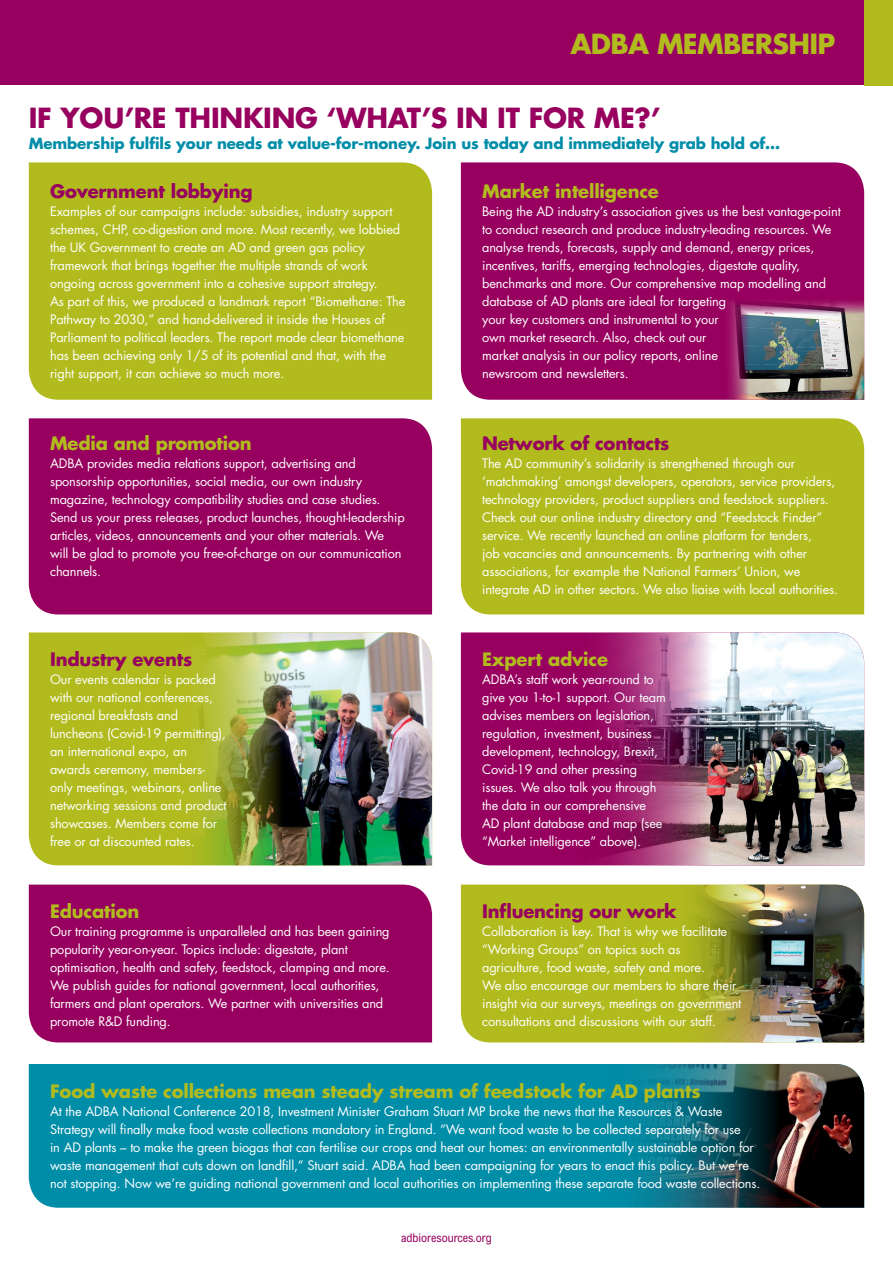
<style>
.page{position:relative;width:893px;height:1263px;background:#fff}
.page>*{position:absolute;margin:0;border:0;box-sizing:border-box;transform-origin:0 0}
.t1{font:700 27px "Futura";letter-spacing:-.01em;color:#97005e}
.t2{font:700 27px "Futura";letter-spacing:-.025em;color:#b2bb1e}
.t3{font:700 18px "Futura";letter-spacing:-.01em;color:#b2bb1e}
.t4{font:700 18px "Futura";letter-spacing:-.01em;color:#97005e}
.t5{font:700 15px "Futura";letter-spacing:-.01em;color:#008da8}
.t6{font:12.75px/18px "Futura";letter-spacing:-.01em;color:#fff}
.t7{font:condensed 12px "Arial";color:#97005e}
</style>
<div class="page">
<div style="left:0;top:0;width:893px;height:85px;background:#97005e"></div>
<div style="left:864px;top:0;width:29px;height:85px;background:#b2bb1e"></div>
<div style="left:29px;top:162px;width:403px;height:238px;background:#b2bb1e"></div>
<div style="left:461px;top:162px;width:403px;height:238px;background:#97005e"></div>
<img style="left:723px;top:298px;width:141px;height:102px">
<div style="left:29px;top:1064px;width:568px;height:144px;background:#008da8"></div>
<img style="left:597px;top:1064px;width:267px;height:144px">
<div style="left:461px;top:418px;width:403px;height:196px;background:#b2bb1e"></div>
<div style="left:29px;top:418px;width:403px;height:196px;background:#97005e"></div>
<div style="left:29px;top:632px;width:143px;height:233px;background:#b2bb1e"></div>
<img style="left:172px;top:632px;width:260px;height:233px">
<div style="left:461px;top:632px;width:111px;height:233px;background:#97005e"></div>
<img style="left:572px;top:632px;width:292px;height:233px">
<div style="left:461px;top:885px;width:209px;height:157px;background:#b2bb1e"></div>
<img style="left:670px;top:885px;width:194px;height:157px">
<div style="left:29px;top:885px;width:403px;height:157px;background:#97005e"></div>
<h1 class="t2" style="left:570px;top:25px;width:266px">ADBA Membership</h1>
<h1 class="t1" style="left:29px;top:99px;width:633px">If you’re thinking ‘what’s in it for me?’</h1>
<p class="t5" style="left:29px;top:133px;width:753px">Membership fulfils your needs at value-for-money. Join us today and immediately grab hold of…</p>
<h2 class="t4" style="left:50px;top:179px;width:204px">Government lobbying</h2>
<p class="t6" style="left:50px;top:202px;width:357px">Examples of our campaigns include: subsidies, industry support schemes, CHP, co-digestion and more. Most recently, we lobbied the UK Government to create an AD and green gas policy framework that brings together the multiple strands of work ongoing across government into a cohesive support strategy.<br>As part of this, we produced a landmark report “Biomethane: The Pathway to 2030,” and hand-delivered it inside the Houses of Parliament to political leaders. The report made clear biomethane has been achieving only 1/5 of its potential and that, with the right support, it can achieve so much more.</p>
<h2 class="t3" style="left:482px;top:179px;width:178px">Market intelligence</h2>
<p class="t6" style="left:482px;top:202px;width:360px">Being the AD industry’s association gives us the best vantage-point to conduct research and produce industry-leading resources. We analyse trends, forecasts, supply and demand, energy prices, incentives, tariffs, emerging technologies, digestate quality, benchmarks and more. Our comprehensive map modelling and database of AD plants are ideal for targeting<br>your key customers and instrumental to your<br>own market research. Also, check out our<br>market analysis in our policy reports, online<br>newsroom and newsletters.</p>
<h2 class="t3" style="left:50px;top:431px;width:203px">Media and promotion</h2>
<p class="t6" style="left:50px;top:454px;width:356px">ADBA provides media relations support, advertising and sponsorship opportunities, social media, our own industry magazine, technology compatibility studies and case studies.<br>Send us your press releases, product launches, thought-leadership articles, videos, announcements and your other materials. We will be glad to promote you free-of-charge on our communication channels.</p>
<h2 class="t4" style="left:50px;top:647px;width:144px">Industry events</h2>
<p class="t6" style="left:50px;top:670px;width:178px">Our events calendar is packed with our national conferences, regional breakfasts and luncheons (Covid-19 permitting), an international expo, an awards ceremony, members&shy;only meetings, webinars, online networking sessions and product showcases. Members come for free or at discounted rates.</p>
<h2 class="t3" style="left:50px;top:899px;width:91px">Education</h2>
<p class="t6" style="left:50px;top:922px;width:341px">Our training programme is unparalleled and has been gaining popularity year-on-year. Topics include: digestate, plant optimisation, health and safety, feedstock, clamping and more.<br>We publish guides for national government, local authorities, farmers and plant operators. We partner with universities and promote R&amp;D funding.</p>
<h2 class="t4" style="left:482px;top:431px;width:189px">Network of contacts</h2>
<p class="t6" style="left:482px;top:454px;width:357px">The AD community’s solidarity is strengthened through our ‘matchmaking’ amongst developers, operators, service providers, technology providers, product suppliers and feedstock suppliers.<br>Check out our online industry directory and “Feedstock Finder” service. We recently launched an online platform for tenders,<br>job vacancies and announcements. By partnering with other associations, for example the National Farmers’ Union, we integrate AD in other sectors. We also liaise with local authorities.</p>
<h2 class="t3" style="left:482px;top:647px;width:127px">Expert advice</h2>
<p class="t6" style="left:482px;top:670px;width:185px">ADBA’s staff work year-round to give you 1-to-1 support. Our team advises members on legislation, regulation, investment, business development, technology, Brexit,<br>Covid-19 and other pressing issues. We also talk you through the data in our comprehensive<br>AD plant database and map (see “Market intelligence” above).</p>
<h2 class="t4" style="left:482px;top:899px;width:196px">Influencing our work</h2>
<p class="t6" style="left:482px;top:922px;width:261px">Collaboration is key. That is why we facilitate “Working Groups” on topics such as agriculture, food waste, safety and more.<br>We also encourage our members to share their insight via our surveys, meetings on government consultations and discussions with our staff.</p>
<h2 class="t3" style="left:50px;top:1079px;width:652px">Food waste collections mean steady stream of feedstock for AD plants</h2>
<p class="t6" style="left:50px;top:1102px;width:712px">At the ADBA National Conference 2018, Investment Minister Graham Stuart MP broke the news that the Resources &amp; Waste Strategy will finally make food waste collections mandatory in England. “We want food waste to be collected separately for use<br>in AD plants – to make the green biogas that can fertilise our crops and heat our homes: an environmentally sustainable option for waste management that cuts down on landfill,” Stuart said. ADBA had been campaigning for years to enact this policy. But we’re not stopping. Now we’re guiding national government and local authorities on implementing these separate food waste collections.</p>
<p class="t7" style="left:401px;top:1230px;width:92px">adbioresources.org</p>
</div>
